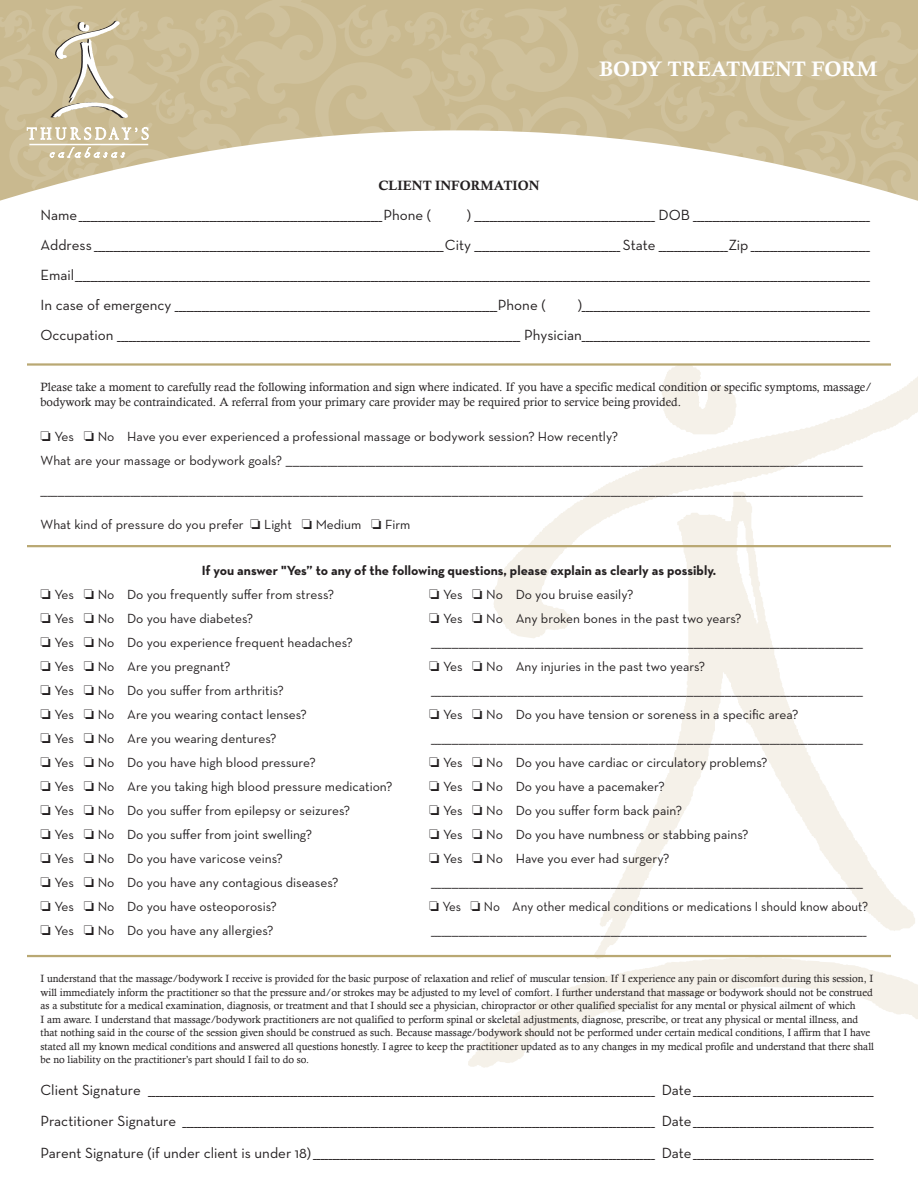
<style>
.page{position:relative;width:918px;height:1188px;background:#fff}
.page>*{position:absolute;margin:0;border:0;box-sizing:border-box;transform-origin:0 0}
.t1{font:21px "Calis MT Bol";color:#fff}
.t2{font:15px "Neutra Text";color:#231f20}
.t3{font:13.5px "Neutra Text";color:#231f20}
.t4{font:700 13.5px "Neutra Text";color:#231f20}
.t5{font:13.5px "Neutra Text";color:#231f20;scale:.96 1}
.t6{font:13.5px "Calis MT Bol";color:#231f20}
.t7{font:12px/15px "Calisto";color:#231f20}
.t8{font:10.5px/13.5px "Calisto";color:#231f20}
</style>
<div class="page">
<svg style="left:594px;top:638px;width:321px;height:317px"></svg>
<svg style="left:666px;top:366px;width:35px;height:10px"></svg>
<svg style="left:493px;top:376px;width:425px;height:262px"></svg>
<svg style="left:468px;top:957px;width:450px;height:111px"></svg>
<svg style="left:0;top:0;width:918px;height:201px"></svg>
<hr style="left:27px;top:363px;width:864px;height:3px;background:#b9a873">
<hr style="left:27px;top:545px;width:864px;height:2px;background:#b9a873">
<hr style="left:27px;top:955px;width:864px;height:2px;background:#b9a873">
<p class="t1" style="left:599px;top:57px;width:280px">BODY TREATMENT FORM</p>
<p class="t6" style="left:378px;top:178px;width:163px">CLIENT INFORMATION</p>
<p class="t2" style="left:40px;top:206px;width:392px">Name_______________________________________________________________________________Phone (</p>
<p class="t2" style="left:467px;top:206px;width:405px">) _______________________________________________ DOB ______________________________________________</p>
<p class="t2" style="left:40px;top:236px;width:831px">Address ___________________________________________________________________________________________City ______________________________________ State __________________Zip _______________________________</p>
<p class="t2" style="left:40px;top:266px;width:831px">Email_______________________________________________________________________________________________________________________________________________________________________________________________________________</p>
<p class="t2" style="left:40px;top:296px;width:507px">In case of emergency ____________________________________________________________________________________Phone (</p>
<p class="t2" style="left:578px;top:296px;width:294px">)___________________________________________________________________________</p>
<p class="t2" style="left:40px;top:326px;width:831px">Occupation _________________________________________________________________________________________________________ Physician___________________________________________________________________________</p>
<p class="t7" style="left:40px;top:380px;width:833px">Please take a moment to carefully read the following information and sign where indicated. If you have a specific medical condition or specific symptoms, massage/ bodywork may be contraindicated. A referral from your primary care provider may be required prior to service being provided.</p>
<p class="t3" style="left:40px;top:429px;width:579px">□ Yes □ No Have you ever experienced a professional massage or bodywork session? How recently?</p>
<p class="t3" style="left:40px;top:453px;width:824px">What are your massage or bodywork goals? _______________________________________________________________________________________________________________________________________________________________________</p>
<p class="t3" style="left:40px;top:483px;width:824px">______________________________________________________________________________________________________________________________________________________________________________________________________________________________________________</p>
<p class="t3" style="left:40px;top:516px;width:371px">What kind of pressure do you prefer □ Light □ Medium □ Firm</p>
<p class="t4" style="left:202px;top:562px;width:516px">If you answer "Yes” to any of the following questions, please explain as clearly as possibly.</p>
<p class="t3" style="left:40px;top:586px;width:295px">□ Yes □ No Do you frequently suffer from stress?</p>
<p class="t3" style="left:429px;top:586px;width:206px">□ Yes □ No Do you bruise easily?</p>
<p class="t3" style="left:40px;top:610px;width:214px">□ Yes □ No Do you have diabetes?</p>
<p class="t3" style="left:429px;top:610px;width:314px">□ Yes □ No Any broken bones in the past two years?</p>
<p class="t3" style="left:40px;top:634px;width:314px">□ Yes □ No Do you experience frequent headaches?</p>
<p class="t3" style="left:431px;top:634px;width:434px">_____________________________________________________________________________________________________________________________</p>
<p class="t3" style="left:40px;top:658px;width:192px">□ Yes □ No Are you pregnant?</p>
<p class="t3" style="left:429px;top:658px;width:278px">□ Yes □ No Any injuries in the past two years?</p>
<p class="t3" style="left:40px;top:682px;width:245px">□ Yes □ No Do you suffer from arthritis?</p>
<p class="t3" style="left:431px;top:682px;width:434px">_____________________________________________________________________________________________________________________________</p>
<p class="t3" style="left:40px;top:706px;width:268px">□ Yes □ No Are you wearing contact lenses?</p>
<p class="t3" style="left:429px;top:706px;width:371px">□ Yes □ No Do you have tension or soreness in a specific area?</p>
<p class="t3" style="left:40px;top:730px;width:237px">□ Yes □ No Are you wearing dentures?</p>
<p class="t3" style="left:431px;top:730px;width:434px">_____________________________________________________________________________________________________________________________</p>
<p class="t3" style="left:40px;top:754px;width:277px">□ Yes □ No Do you have high blood pressure?</p>
<p class="t3" style="left:429px;top:754px;width:340px">□ Yes □ No Do you have cardiac or circulatory problems?</p>
<p class="t3" style="left:40px;top:778px;width:354px">□ Yes □ No Are you taking high blood pressure medication?</p>
<p class="t3" style="left:429px;top:778px;width:237px">□ Yes □ No Do you have a pacemaker?</p>
<p class="t3" style="left:40px;top:802px;width:311px">□ Yes □ No Do you suffer from epilepsy or seizures?</p>
<p class="t3" style="left:429px;top:802px;width:255px">□ Yes □ No Do you suffer form back pain?</p>
<p class="t3" style="left:40px;top:826px;width:273px">□ Yes □ No Do you suffer from joint swelling?</p>
<p class="t3" style="left:429px;top:826px;width:321px">□ Yes □ No Do you have numbness or stabbing pains?</p>
<p class="t3" style="left:40px;top:850px;width:244px">□ Yes □ No Do you have varicose veins?</p>
<p class="t3" style="left:429px;top:850px;width:242px">□ Yes □ No Have you ever had surgery?</p>
<p class="t3" style="left:40px;top:874px;width:300px">□ Yes □ No Do you have any contagious diseases?</p>
<p class="t3" style="left:431px;top:874px;width:434px">_____________________________________________________________________________________________________________________________</p>
<p class="t3" style="left:40px;top:898px;width:238px">□ Yes □ No Do you have osteoporosis?</p>
<p class="t5" style="left:429px;top:898px;width:459px">□ Yes □ No Any other medical conditions or medications I should know about?</p>
<p class="t3" style="left:40px;top:922px;width:235px">□ Yes □ No Do you have any allergies?</p>
<p class="t3" style="left:431px;top:922px;width:437px">______________________________________________________________________________________________________________________________</p>
<p class="t8" style="left:40px;top:972px;width:835px">I understand that the massage/bodywork I receive is provided for the basic purpose of relaxation and relief of muscular tension. If I experience any pain or discomfort during this session, I will immediately inform the practitioner so that the pressure and/or strokes may be adjusted to my level of comfort. I further understand that massage or bodywork should not be construed as a substitute for a medical examination, diagnosis, or treatment and that I should see a physician, chiropractor or other qualified specialist for any mental or physical ailment of which<br>I am aware. I understand that massage/bodywork practitioners are not qualified to perform spinal or skeletal adjustments, diagnose, prescribe, or treat any physical or mental illness, and that nothing said in the course of the session given should be construed as such. Because massage/bodywork should not be performed under certain medical conditions, I affirm that I have stated all my known medical conditions and answered all questions honestly. I agree to keep the practitioner updated as to any changes in my medical profile and understand that there shall be no liability on the practitioner’s part should I fail to do so.</p>
<p class="t2" style="left:40px;top:1081px;width:835px">Client Signature ____________________________________________________________________________________________________________________________________ Date_______________________________________________</p>
<p class="t2" style="left:40px;top:1112px;width:835px">Practitioner Signature ___________________________________________________________________________________________________________________________ Date_______________________________________________</p>
<p class="t2" style="left:40px;top:1144px;width:835px">Parent Signature (if under client is under 18)_________________________________________________________________________________________ Date_______________________________________________</p>
</div>
